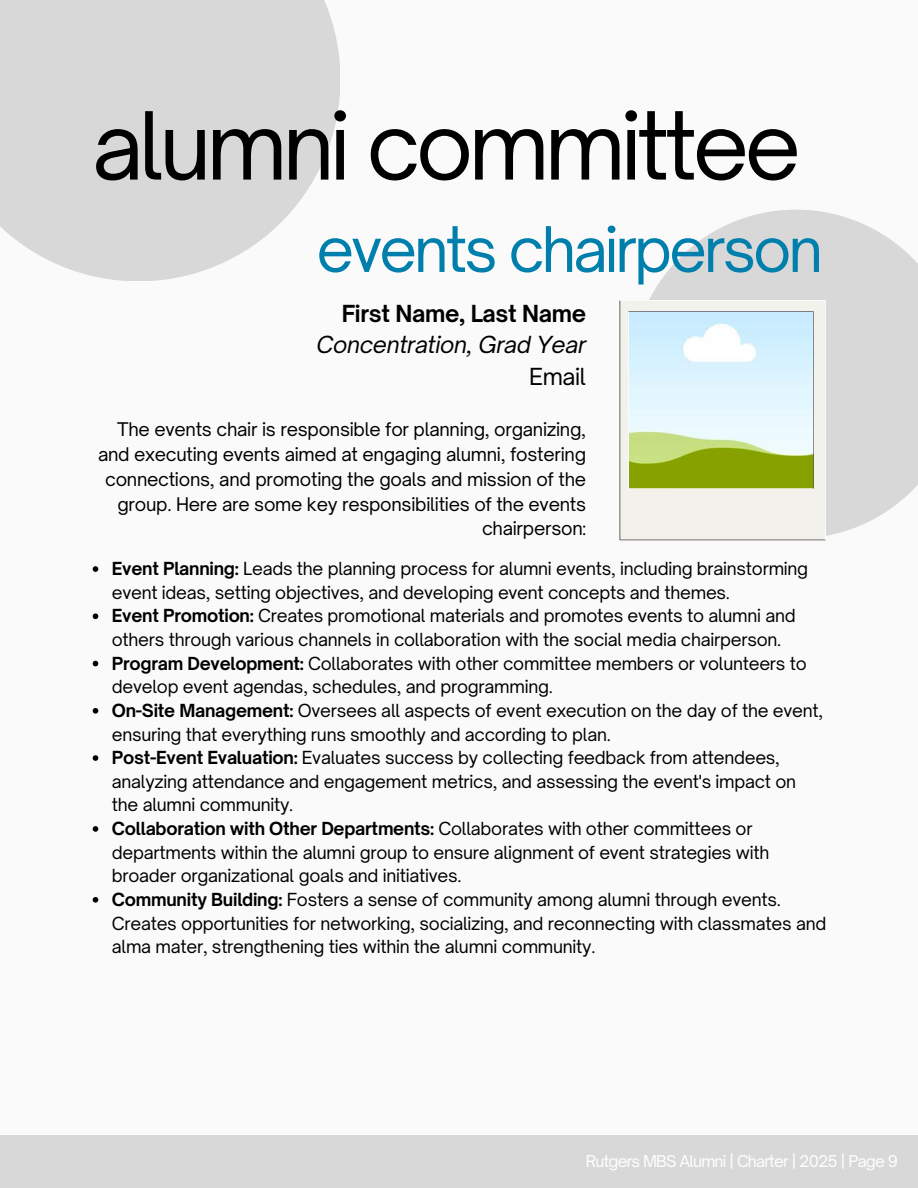
<style>
.page{position:relative;width:918px;height:1188px;background:#fafafa}
.page>*{position:absolute;margin:0;border:0;box-sizing:border-box;transform-origin:0 0}
.t1{font:89.7px "Open Sauce One";letter-spacing:-.05em;color:#000}
.t2{font:60px "Open Sauce One";letter-spacing:-.05em;color:#007fac}
.t3{font:italic 22.5px/31.5px "Open Sauce One";letter-spacing:-.015em;color:#000;text-align:right}
.t4{font:18px/24.8px "Open Sauce One";letter-spacing:-.015em;color:#000;text-align:right}
.t5{font:17.25px/23.7px "Open Sauce One";letter-spacing:-.015em;color:#000}
.t6{font:15.6px "Open Sauce One";letter-spacing:-.05em;color:#fff}
.s1{font-weight:700;font-style:normal}
.s2{font-style:normal}
.s3{font-weight:700}
</style>
<div class="page">
<div style="left:0;top:1136px;width:918px;height:52px;background:#d8d8d8"></div>
<div style="left:0;top:0;width:340px;height:281px;background:#d8d8d8"></div>
<svg style="left:649px;top:210px;width:269px;height:326px;fill:#d8d8d8"></svg>
<svg style="left:620px;top:300px;width:206px;height:240px"></svg>
<svg style="left:93px;top:566px;width:5px;height:6px"></svg>
<svg style="left:93px;top:613px;width:5px;height:6px"></svg>
<svg style="left:93px;top:661px;width:5px;height:5px"></svg>
<svg style="left:93px;top:708px;width:5px;height:6px"></svg>
<svg style="left:93px;top:755px;width:5px;height:6px"></svg>
<svg style="left:93px;top:826px;width:5px;height:6px"></svg>
<svg style="left:93px;top:897px;width:5px;height:6px"></svg>
<h1 class="t1" style="left:92px;top:90px;width:711px">alumni committee</h1>
<h4 class="t2" style="left:316px;top:212px;width:508px">events chairperson</h4>
<h2 class="t3" style="left:317px;top:297px;width:271px"><span class="s1">First Name, Last Name<br></span>Concentration, Grad Year<br><span class="s2">Email</span></h2>
<h3 class="t4" style="left:98px;top:417px;width:490px">The events chair is responsible for planning, organizing, and executing events aimed at engaging alumni, fostering connections, and promoting the goals and mission of the group. Here are some key responsibilities of the events chairperson:</h3>
<p class="t5" style="left:112px;top:557px;width:698px"><span class="s3">Event Planning:</span> Leads the planning process for alumni events, including brainstorming event ideas, setting objectives, and developing event concepts and themes.</p>
<p class="t5" style="left:112px;top:604px;width:685px"><span class="s3">Event Promotion:</span> Creates promotional materials and promotes events to alumni and others through various channels in collaboration with the social media chairperson.</p>
<p class="t5" style="left:112px;top:651px;width:696px"><span class="s3">Program Development:</span> Collaborates with other committee members or volunteers to develop event agendas, schedules, and programming.</p>
<p class="t5" style="left:112px;top:699px;width:713px"><span class="s3">On-Site Management:</span> Oversees all aspects of event execution on the day of the event, ensuring that everything runs smoothly and according to plan.</p>
<p class="t5" style="left:112px;top:746px;width:686px"><span class="s3">Post-Event Evaluation:</span> Evaluates success by collecting feedback from attendees, analyzing attendance and engagement metrics, and assessing the event's impact on the alumni community.</p>
<p class="t5" style="left:112px;top:817px;width:659px"><span class="s3">Collaboration with Other Departments:</span> Collaborates with other committees or departments within the alumni group to ensure alignment of event strategies with broader organizational goals and initiatives.</p>
<p class="t5" style="left:112px;top:888px;width:716px"><span class="s3">Community Building:</span> Fosters a sense of community among alumni through events.<br>Creates opportunities for networking, socializing, and reconnecting with classmates and alma mater, strengthening ties within the alumni community.</p>
<p class="t6" style="left:586px;top:1151px;width:313px">Rutgers MBS Alumni | Charter | 2025 | Page 9</p>
</div>
